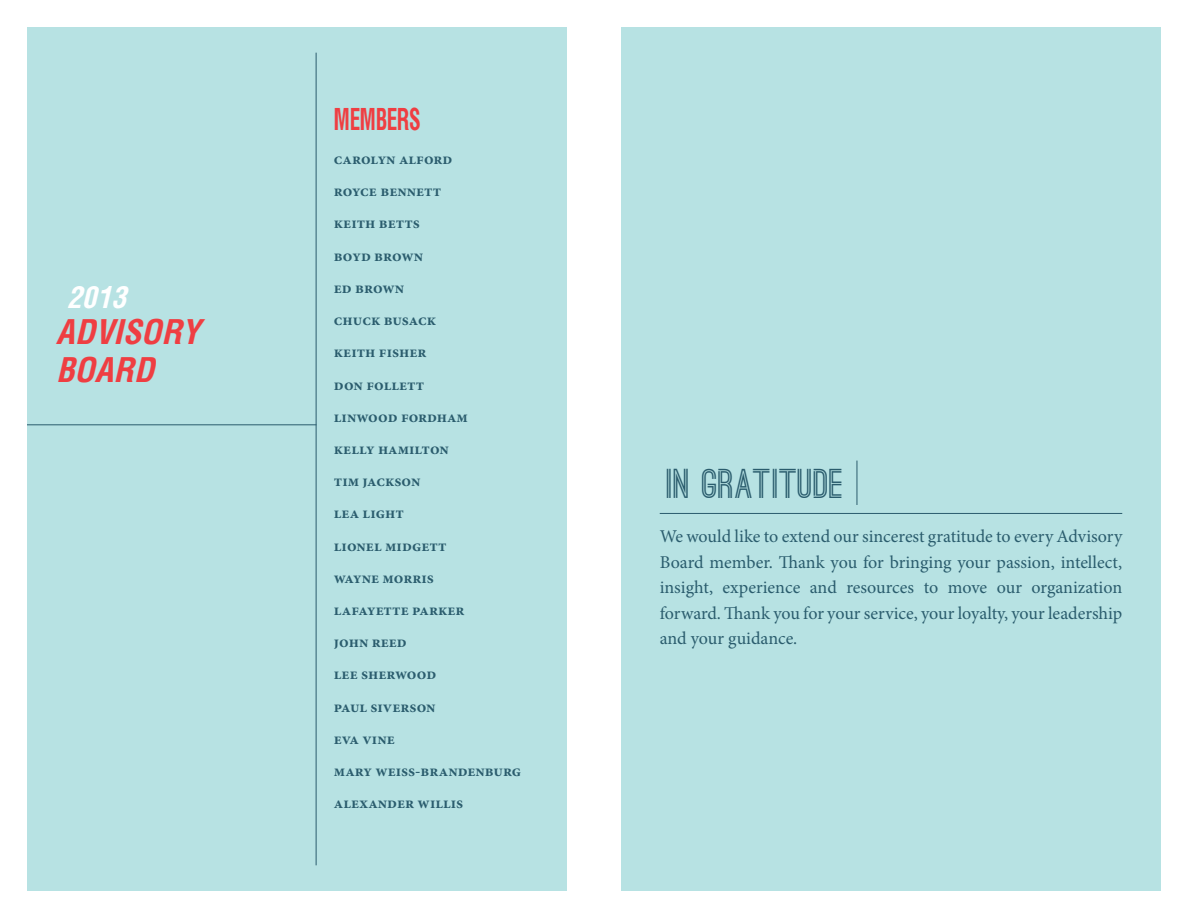
<style>
.page{position:relative;width:1188px;height:918px;background:#fff}
.page>*{position:absolute;margin:0;border:0;box-sizing:border-box;transform-origin:0 0}
.t1{font:700 39.6px "Ostrich Sans";color:#2a5c6d}
.t2{font:italic 700 33.15px/38.2px "Arena Condensed";color:#ef3e42}
.t3{font:700 29.4px "Arena Condensed";letter-spacing:-.025em;color:#ef3e42;scale:.71 1}
.t4{font:italic 700 29.25px "Arena Condensed";color:#fff}
.t5{font:18px/25.5px "Minion Pro";color:#2a5c6d;text-align:justify}
.t6{font:700 15.6px/32.2px "Minion Pro";color:#2b5d6e}
</style>
<div class="page">
<div style="left:27px;top:27px;width:540px;height:864px;background:#b7e2e3"></div>
<div style="left:621px;top:27px;width:540px;height:864px;background:#b7e2e3"></div>
<hr style="left:27px;top:424px;width:289px;height:1px;background:#2a5c6d">
<hr style="left:316px;top:53px;width:1px;height:812px;background:#2a5c6d">
<hr style="left:660px;top:513px;width:462px;height:1px;background:#2a5c6d">
<hr style="left:857px;top:461px;width:1px;height:44px;background:#2a5c6d">
<h3 class="t4" style="left:67px;top:280px;width:61px">2013</h3>
<h2 class="t2" style="left:56px;top:313px;width:146px">ADVISORY<br>BOARD</h2>
<h3 class="t3" style="left:334px;top:101px;width:124px">MEMBERS</h3>
<p class="t6" style="left:334px;top:143px;width:189px">carolyn alford<br>royce bennett<br>keith betts<br>boyd brown<br>ed brown<br>chuck busack<br>keith fisher<br>don follett<br>linwood fordham<br>kelly hamilton<br>tim jackson<br>lea light<br>lionel midgett<br>wayne morris<br>lafayette parker<br>john reed<br>lee sherwood<br>paul siverson<br>eva vine<br>mary weiss-brandenburg alexander willis</p>
<h1 class="t1" style="left:666px;top:468px;width:180px">IN GRATITUDE</h1>
<p class="t5" style="left:660px;top:524px;width:464px">We would like to extend our sincerest gratitude to every Advisory Board member. Thank you for bringing your passion, intellect, insight, experience and resources to move our organization forward. Thank you for your service, your loyalty, your leadership and your guidance.</p>
</div>
